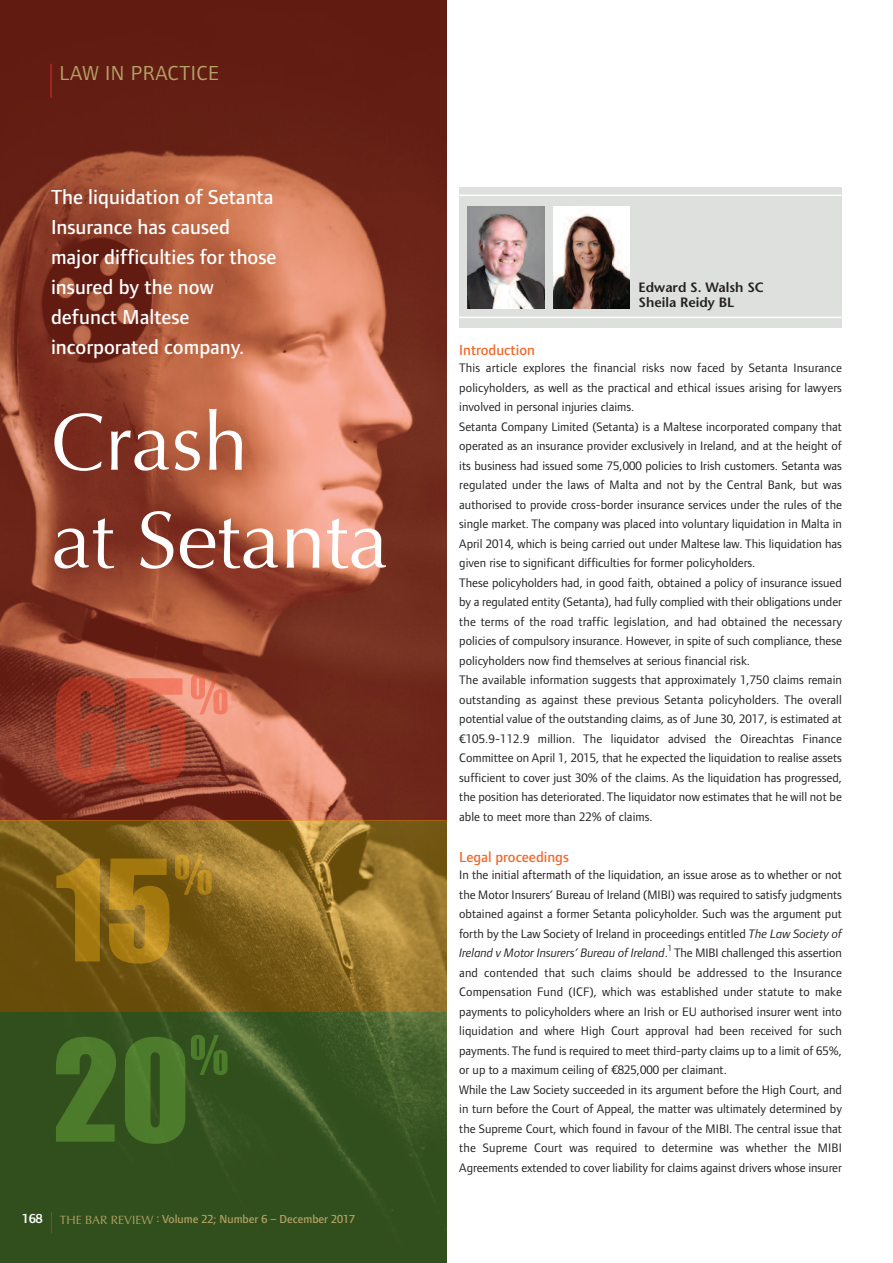
<style>
.page{position:relative;width:893px;height:1263px;background:#fff}
.page>*{position:absolute;margin:0;border:0;box-sizing:border-box;transform-origin:0 0}
.t1{font:144px "Impact";color:rgb(239 62 37/.4)}
.t2{font:144px "Impact";color:rgb(252 184 20/.4)}
.t3{font:144px "Impact";color:rgb(118 192 67/.4)}
.t4{font:81px/97.9px "Optima";color:#fff}
.t5{font:54px "Impact";color:rgb(239 62 37/.4)}
.t6{font:54px "Impact";color:rgb(252 184 20/.4)}
.t7{font:54px "Impact";color:rgb(118 192 67/.4)}
.t8{font:500 21px/30px "Foundry Form Sans";color:#fff}
.t9{font:21px "Foundry Form Sans";letter-spacing:.025em;color:#b5a267}
.t10{font:500 15px "Foundry Form Sans";color:#f26729}
.t11{font:600 13.5px/15px "Stone Sans";color:#231f20}
.t12{font:600 13.5px "Foundry Form Sans";color:#fff}
.t13{font:12.75px/19.5px "Foundry Form Sans";color:#231f20}
.t14{font:500 12px "Foundry Form Sans";color:#b5a267}
.t15{font:9px "Foundry Form Sans";color:#231f20}
.s1{font-family:"Optima";font-weight:400}
.s2{font-style:italic}
</style>
<div class="page">
<div style="left:459px;top:187px;width:382px;height:141px;background:#dde0dd"></div>
<img style="left:468px;top:207px;width:76px;height:102px">
<img style="left:553px;top:207px;width:77px;height:102px">
<hr style="left:459px;top:317px;width:382px;height:1px;background:#fff">
<hr style="left:459px;top:195px;width:382px;height:1px;background:#fff">
<div style="left:0;top:0;width:446px;height:821px;background:#ef3e25;opacity:.4"></div>
<div style="left:0;top:821px;width:446px;height:191px;background:#fcb814;opacity:.4"></div>
<div style="left:0;top:1012px;width:446px;height:251px;background:#76c043;opacity:.4"></div>
<svg style="left:51px;top:1212px;width:1px;height:21px"></svg>
<h3 class="t9" style="left:60px;top:65px;width:161px">LAW IN PRACTICE</h3>
<h3 class="t8" style="left:51px;top:183px;width:227px">The liquidation of Setanta<br>Insurance has caused major difficulties for those insured by the now defunct Maltese incorporated company.</h3>
<h2 class="t4" style="left:51px;top:394px;width:339px">Crash<br>at Setanta</h2>
<h1 class="t1" style="left:51px;top:678px;width:140px">65</h1>
<h3 class="t5" style="left:190px;top:675px;width:40px">%</h3>
<h1 class="t2" style="left:51px;top:858px;width:124px">15</h1>
<h3 class="t6" style="left:174px;top:855px;width:40px">%</h3>
<h1 class="t3" style="left:51px;top:1039px;width:140px">20</h1>
<h3 class="t7" style="left:190px;top:1036px;width:40px">%</h3>
<p class="t12" style="left:22px;top:1213px;width:22px">168</p>
<p class="t14" style="left:60px;top:1214px;width:297px"><span class="s1">THE BAR REVIEW</span> : Volume 22; Number 6 – December 2017</p>
<p class="t11" style="left:639px;top:281px;width:127px">Edward S. Walsh SC<br>Sheila Reidy BL</p>
<p class="t10" style="left:459px;top:344px;width:77px">Introduction</p>
<p class="t13" style="left:459px;top:359px;width:384px">This article explores the financial risks now faced by Setanta Insurance policyholders, as well as the practical and ethical issues arising for lawyers involved in personal injuries claims.<br>Setanta Company Limited (Setanta) is a Maltese incorporated company that operated as an insurance provider exclusively in Ireland, and at the height of its business had issued some 75,000 policies to Irish customers. Setanta was regulated under the laws of Malta and not by the Central Bank, but was authorised to provide cross-border insurance services under the rules of the single market. The company was placed into voluntary liquidation in Malta in April 2014, which is being carried out under Maltese law. This liquidation has given rise to significant difficulties for former policyholders.<br>These policyholders had, in good faith, obtained a policy of insurance issued by a regulated entity (Setanta), had fully complied with their obligations under the terms of the road traffic legislation, and had obtained the necessary policies of compulsory insurance. However, in spite of such compliance, these policyholders now find themselves at serious financial risk.<br>The available information suggests that approximately 1,750 claims remain outstanding as against these previous Setanta policyholders. The overall potential value of the outstanding claims, as of June 30, 2017, is estimated at ¤105.9-112.9 million. The liquidator advised the Oireachtas Finance Committee on April 1, 2015, that he expected the liquidation to realise assets sufficient to cover just 30% of the claims. As the liquidation has progressed, the position has deteriorated. The liquidator now estimates that he will not be able to meet more than 22% of claims.</p>
<p class="t10" style="left:459px;top:851px;width:111px">Legal proceedings</p>
<p class="t13" style="left:459px;top:866px;width:384px;text-align:justify">In the initial aftermath of the liquidation, an issue arose as to whether or not the Motor Insurers’ Bureau of Ireland (MIBI) was required to satisfy judgments obtained against a former Setanta policyholder. Such was the argument put forth by the Law Society of Ireland in proceedings entitled <span class="s2">The Law Society of Ireland v Motor Insurers’ Bureau of Ireland</span>.</p>
<p class="t15" style="left:668px;top:945px;width:6px">1</p>
<p class="t13" style="left:459px;top:944px;width:384px;text-indent:215px">The MIBI challenged this assertion and contended that such claims should be addressed to the Insurance Compensation Fund (ICF), which was established under statute to make payments to policyholders where an Irish or EU authorised insurer went into liquidation and where High Court approval had been received for such payments. The fund is required to meet third-party claims up to a limit of 65%, or up to a maximum ceiling of ¤825,000 per claimant.<br>While the Law Society succeeded in its argument before the High Court, and in turn before the Court of Appeal, the matter was ultimately determined by the Supreme Court, which found in favour of the MIBI. The central issue that the Supreme Court was required to determine was whether the MIBI Agreements extended to cover liability for claims against drivers whose insurer</p>
</div>
